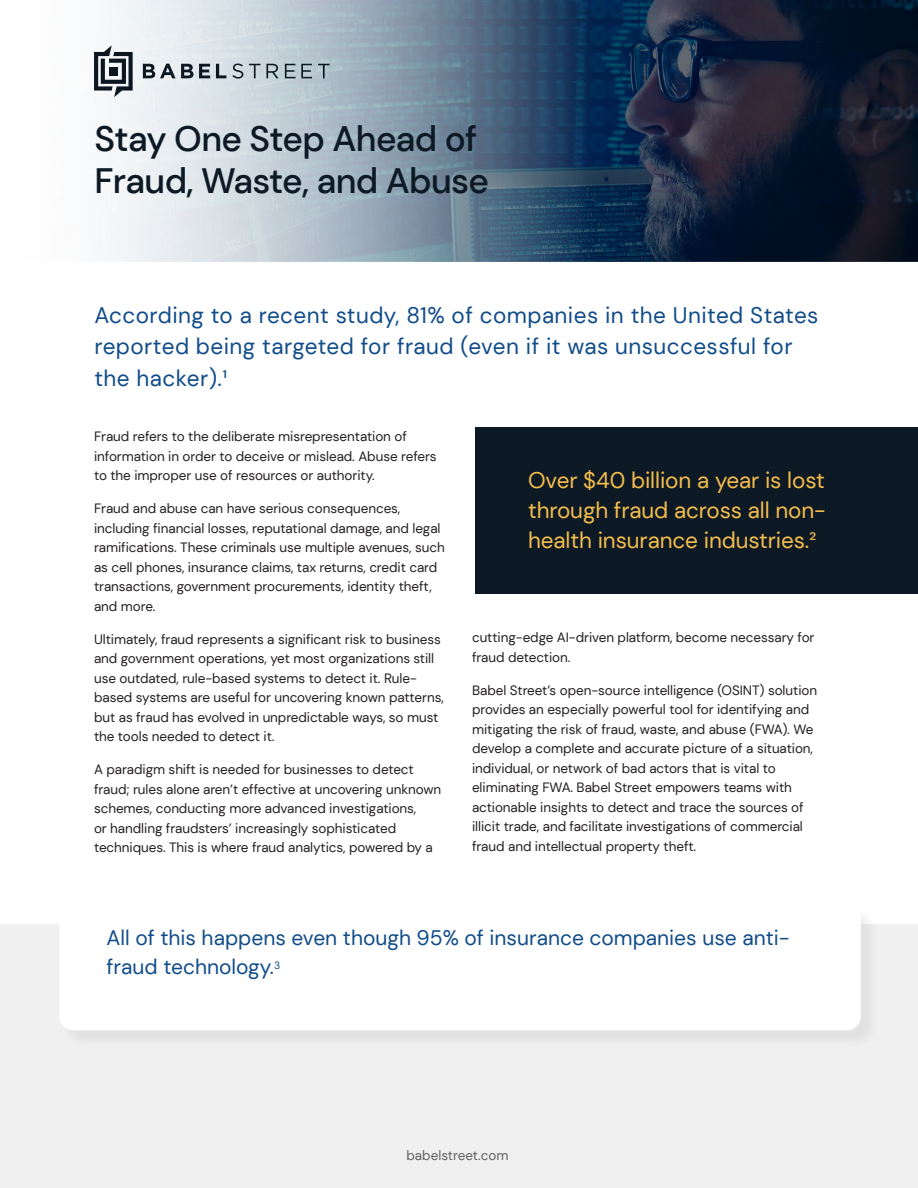
<style>
.page{position:relative;width:918px;height:1188px;background:#fff}
.page>*{position:absolute;margin:0;border:0;box-sizing:border-box;transform-origin:0 0}
.Body_Paragraph{font:500 35.25px/42px "DM Sans";letter-spacing:-.02em;color:#0d1925}
.t1{font:22.5px/31.5px "DM Sans";letter-spacing:.02em;color:#104c89}
.t2{font:22.5px/30px "DM Sans";letter-spacing:-.005em;color:#f5be4c;text-align:justify}
.t3{font:21px/28.5px "DM Sans";color:#104c89}
.t4{font:13.5px/19.5px "DM Sans";letter-spacing:-.005em;color:#231f20}
.t5{font:13.5px "DM Sans";color:#606060}
</style>
<div class="page">
<div style="left:0;top:924px;width:918px;height:264px;background:#f0f0f0"></div>
<img style="left:110px;top:0;width:808px;height:261px">
<div style="left:62px;top:907px;width:818px;height:142px;background:#e7e7e7"></div>
<div style="left:59px;top:905px;width:802px;height:125px;background:#fff;border-radius:14px"></div>
<svg style="left:143px;top:64px;width:67px;height:14px"></svg>
<svg style="left:216px;top:64px;width:10px;height:14px"></svg>
<svg style="left:232px;top:64px;width:11px;height:15px"></svg>
<svg style="left:249px;top:64px;width:11px;height:14px"></svg>
<svg style="left:266px;top:64px;width:13px;height:14px"></svg>
<svg style="left:285px;top:64px;width:27px;height:14px"></svg>
<svg style="left:318px;top:64px;width:12px;height:14px"></svg>
<svg style="left:94px;top:45px;width:39px;height:52px"></svg>
<div style="left:109px;top:67px;width:9px;height:9px;background:#0c1722"></div>
<div style="left:476px;top:428px;width:442px;height:166px;background:#0d1925"></div>
<p class="Body_Paragraph" style="left:94px;top:118px;width:396px">Stay One Step Ahead of<br>Fraud, Waste, and Abuse</p>
<p class="t1" style="left:94px;top:299px;width:726px">According to a recent study, 81% of companies in the United States reported being targeted for fraud (even if it was unsuccessful for the hacker).¹</p>
<p class="t4" style="left:94px;top:427px;width:344px">Fraud refers to the deliberate misrepresentation of information in order to deceive or mislead. Abuse refers to the improper use of resources or authority.</p>
<p class="t4" style="left:94px;top:499px;width:352px">Fraud and abuse can have serious consequences, including financial losses, reputational damage, and legal ramifications. These criminals use multiple avenues, such as cell phones, insurance claims, tax returns, credit card transactions, government procurements, identity theft, and more.</p>
<p class="t4" style="left:94px;top:629px;width:351px">Ultimately, fraud represents a significant risk to business and government operations, yet most organizations still use outdated, rule-based systems to detect it. Rule&shy;based systems are useful for uncovering known patterns, but as fraud has evolved in unpredictable ways, so must the tools needed to detect it.</p>
<p class="t4" style="left:94px;top:760px;width:349px">A paradigm shift is needed for businesses to detect fraud; rules alone aren’t effective at uncovering unknown schemes, conducting more advanced investigations,<br>or handling fraudsters’ increasingly sophisticated techniques. This is where fraud analytics, powered by a</p>
<p class="t2" style="left:528px;top:465px;width:299px">Over $40 billion a year is lost through fraud across all non&shy;health insurance industries.²</p>
<p class="t4" style="left:472px;top:628px;width:344px">cutting-edge AI-driven platform, become necessary for fraud detection.</p>
<p class="t4" style="left:472px;top:680px;width:347px">Babel Street’s open-source intelligence (OSINT) solution provides an especially powerful tool for identifying and mitigating the risk of fraud, waste, and abuse (FWA). We develop a complete and accurate picture of a situation, individual, or network of bad actors that is vital to eliminating FWA. Babel Street empowers teams with actionable insights to detect and trace the sources of illicit trade, and facilitate investigations of commercial fraud and intellectual property theft.</p>
<p class="t3" style="left:107px;top:924px;width:685px">All of this happens even though 95% of insurance companies use anti&shy;fraud technology.<sup>3</sup></p>
<p class="t5" style="left:407px;top:1147px;width:104px">babelstreet.com</p>
</div>
